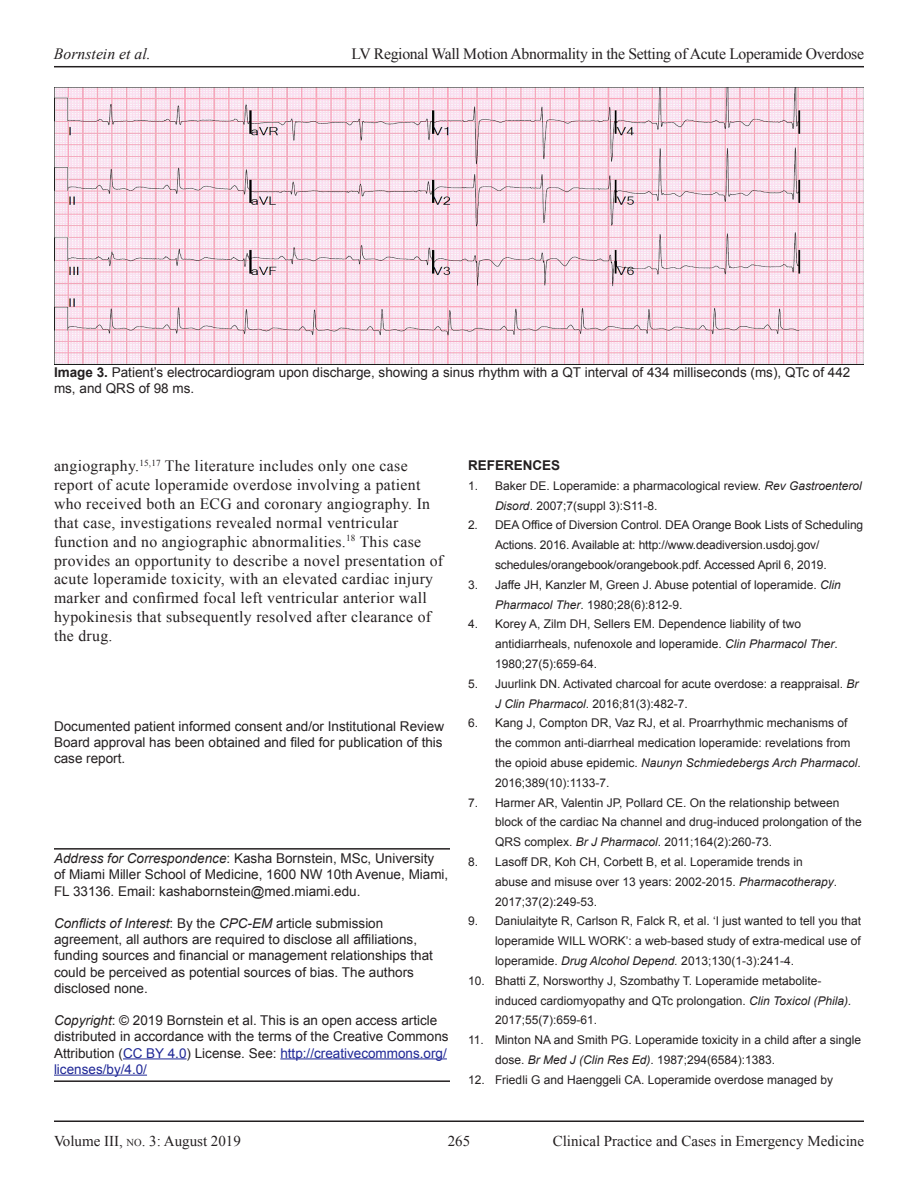
<style>
.page{position:relative;width:918px;height:1188px;background:#fff}
.page>*{position:absolute;margin:0;border:0;box-sizing:border-box;transform-origin:0 0}
.Body_Text{font:15.75px/18.9px "Times New Roman";letter-spacing:.02em;color:#231f20}
.Body_Text-2{font:15.75px "Times New Roman";letter-spacing:-.02em;color:#231f20}
.t1{font:italic 15.75px "Times New Roman";color:#231f20}
.t2{font:15px "Times New Roman";color:#231f20}
.t3{font:13.5px/16.2px "Arial";color:#231f20}
.t4{font:700 13.5px "Arial";color:#231f20}
.t5{font:12px/19.8px "Arial";color:#231f20}
.s1{font-weight:700}
.s2{font-style:italic}
.s3{color:#1f2796}
.s4{font-size:10.5px}
</style>
<div class="page">
<hr style="left:54px;top:1120px;width:810px;height:2px;background:#231f20">
<hr style="left:54px;top:66px;width:810px;height:1px;background:#231f20">
<img style="left:54px;top:88px;width:810px;height:276px">
<hr style="left:54px;top:848px;width:396px;height:2px;background:#231f20">
<hr style="left:123px;top:1058px;width:64px;height:1px;background:#1f2796">
<hr style="left:280px;top:1058px;width:167px;height:1px;background:#1f2796">
<hr style="left:54px;top:1080px;width:396px;height:2px;background:#231f20">
<hr style="left:54px;top:1075px;width:93px;height:1px;background:#1f2796">
<h1 class="t1" style="left:54px;top:43px;width:98px">Bornstein et al.</h1>
<h1 class="Body_Text-2" style="left:352px;top:43px;width:514px">LV Regional Wall Motion Abnormality in the Setting of Acute Loperamide Overdose</h1>
<p class="t3" style="left:54px;top:364px;width:798px"><span class="s1">Image 3.</span> Patient’s electrocardiogram upon discharge, showing a sinus rhythm with a QT interval of 434 milliseconds (ms), QTc of 442 ms, and QRS of 98 ms.</p>
<p class="Body_Text" style="left:54px;top:456px;width:391px">angiography.<sup>15,17</sup> The literature includes only one case report of acute loperamide overdose involving a patient who received both an ECG and coronary angiography. In that case, investigations revealed normal ventricular function and no angiographic abnormalities.<sup>18</sup> This case provides an opportunity to describe a novel presentation of acute loperamide toxicity, with an elevated cardiac injury marker and confirmed focal left ventricular anterior wall hypokinesis that subsequently resolved after clearance of the drug.</p>
<p class="t3" style="left:54px;top:718px;width:392px;text-align:justify">Documented patient informed consent and/or Institutional Review Board approval has been obtained and filed for publication of this case report.</p>
<p class="t3" style="left:54px;top:850px;width:396px"><span class="s2">Address for Correspondence</span>: Kasha Bornstein, MSc, University of Miami Miller School of Medicine, 1600 NW 10th Avenue, Miami,<br>FL 33136. Email: kashabornstein@med.miami.edu.</p>
<p class="t3" style="left:54px;top:915px;width:380px"><span class="s2">Conflicts of Interest</span>: By the <span class="s2">CPC-EM</span> article submission agreement, all authors are required to disclose all affiliations, funding sources and financial or management relationships that could be perceived as potential sources of bias. The authors disclosed none.</p>
<p class="t3" style="left:54px;top:1012px;width:396px"><span class="s2">Copyright</span>: © 2019 Bornstein et al. This is an open access article distributed in accordance with the terms of the Creative Commons Attribution (<span class="s3">CC BY 4.0</span>) License. See: <span class="s3">http://creativecommons.org/ licenses/by/4.0/</span></p>
<p class="t4" style="left:468px;top:456px;width:94px">REFERENCES</p>
<p class="t5" style="left:495px;top:476px;width:368px;text-indent:-27px">1. Baker DE. Loperamide: a pharmacological review. <span class="s2">Rev Gastroenterol<br>Disord</span>. 2007;7(suppl 3):S11-8.</p>
<p class="t5" style="left:495px;top:515px;width:370px;text-indent:-27px">2. DEA Office of Diversion Control. DEA Orange Book Lists of Scheduling<br>Actions. 2016. Available at: http://www.deadiversion.usdoj.gov/ schedules/orangebook/orangebook.pdf. Accessed April 6, 2019.</p>
<p class="t5" style="left:495px;top:575px;width:347px;text-indent:-27px">3. Jaffe JH, Kanzler M, Green J. Abuse potential of loperamide. <span class="s2">Clin<br>Pharmacol Ther</span>. 1980;28(6):812-9.</p>
<p class="t5" style="left:495px;top:614px;width:344px;text-indent:-27px">4. Korey A, Zilm DH, Sellers EM. Dependence liability of two antidiarrheals, nufenoxole and loperamide. <span class="s2">Clin Pharmacol Ther</span>.<br>1980;27(5):659-64.</p>
<p class="t5" style="left:495px;top:674px;width:365px;text-indent:-27px">5. Juurlink DN. Activated charcoal for acute overdose: a reappraisal. <span class="s2">Br<br>J Clin Pharmacol</span>. 2016;81(3):482-7.</p>
<p class="t5" style="left:495px;top:713px;width:367px;text-indent:-27px">6. Kang J, Compton DR, Vaz RJ, et al. Proarrhythmic mechanisms of the common anti-diarrheal medication loperamide: revelations from the opioid abuse epidemic. <span class="s2">Naunyn Schmiedebergs Arch Pharmacol</span>.<br>2016;389(10):1133-7.</p>
<p class="t5" style="left:495px;top:793px;width:368px;text-indent:-27px">7. Harmer AR, Valentin JP, Pollard CE. On the relationship between block of the cardiac Na channel and drug-induced prolongation of the<br>QRS complex. <span class="s2">Br J Pharmacol</span>. 2011;164(2):260-73.</p>
<p class="t5" style="left:495px;top:852px;width:344px;text-indent:-27px">8. Lasoff DR, Koh CH, Corbett B, et al. Loperamide trends in abuse and misuse over 13 years: 2002-2015. <span class="s2">Pharmacotherapy</span>.<br>2017;37(2):249-53.</p>
<p class="t5" style="left:495px;top:911px;width:368px;text-align:justify;text-indent:-27px">9. Daniulaityte R, Carlson R, Falck R, et al. ‘I just wanted to tell you that loperamide WILL WORK’: a web-based study of extra-medical use of loperamide. <span class="s2">Drug Alcohol Depend.</span> 2013;130(1-3):241-4.</p>
<p class="t5" style="left:495px;top:971px;width:358px;text-indent:-27px">10. Bhatti Z, Norsworthy J, Szombathy T. Loperamide metabolite&shy;induced cardiomyopathy and QTc prolongation. <span class="s2">Clin Toxicol (Phila).<br></span>2017;55(7):659-61.</p>
<p class="t5" style="left:495px;top:1030px;width:368px;text-indent:-27px">11. Minton NA and Smith PG. Loperamide toxicity in a child after a single dose. <span class="s2">Br Med J (Clin Res Ed)</span>. 1987;294(6584):1383.</p>
<p class="t5" style="left:468px;top:1070px;width:367px">12. Friedli G and Haenggeli CA. Loperamide overdose managed by</p>
<p class="t2" style="left:54px;top:1131px;width:188px">Volume III, <span class="s4">no</span>. 3: August 2019</p>
<p class="t2" style="left:448px;top:1131px;width:24px">265</p>
<p class="t2" style="left:553px;top:1131px;width:313px">Clinical Practice and Cases in Emergency Medicine</p>
</div>
